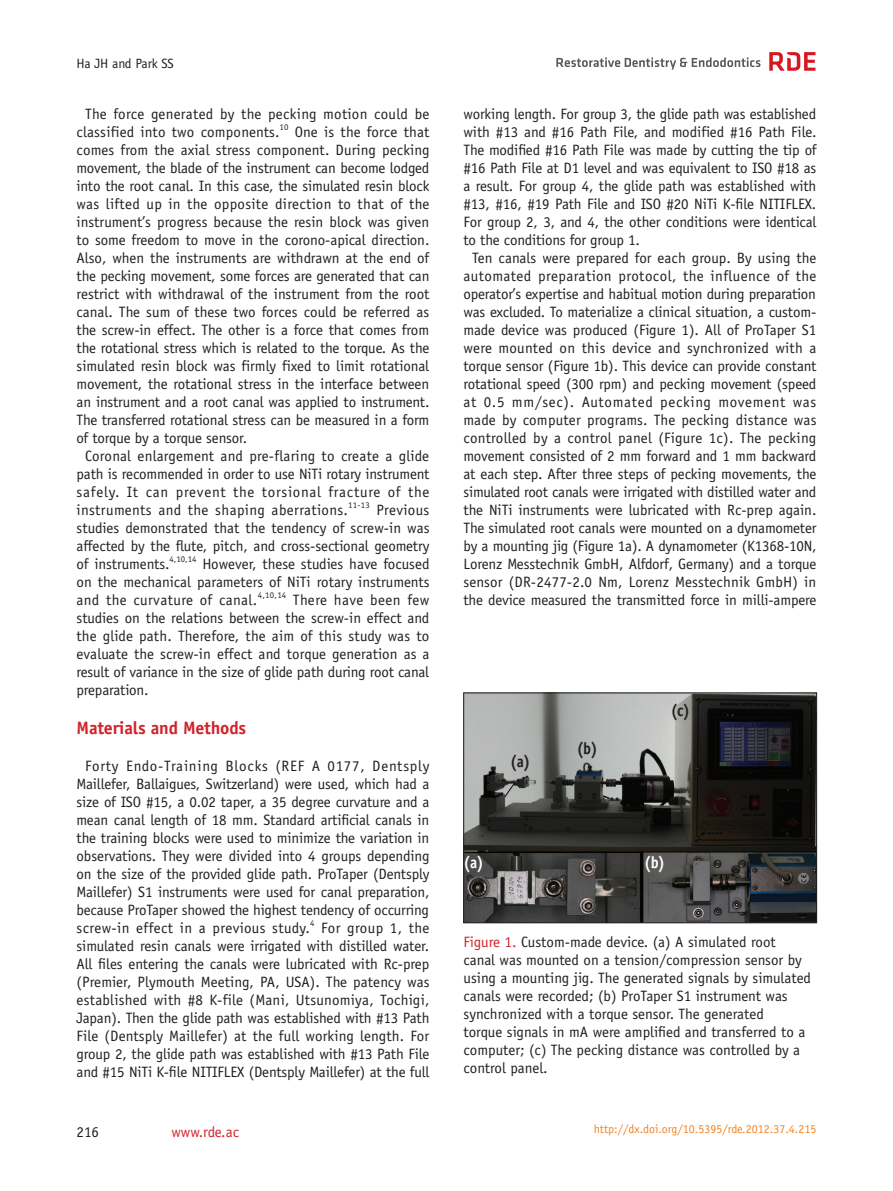
<style>
.page{position:relative;width:893px;height:1191px;background:#fff}
.page>*{position:absolute;margin:0;border:0;box-sizing:border-box;transform-origin:0 0}
.t1{font:700 18px "Officina Sans Std";letter-spacing:-.01em;color:#d1232a}
.t2{font:700 16.5px "Officina Sans Std";color:#231f20;scale:.9 1}
.t3{font:700 16.5px "Officina Sans Std";color:#fff;scale:.9 1}
.t4{font:15px/18px "Officina Sans Std";letter-spacing:-.01em;color:#231f20;text-align:justify}
.t5{font:15px/18px "Officina Sans Std";letter-spacing:.01em;color:#231f20}
.t6{font:15px "Officina Sans Std";letter-spacing:.02em;color:#231f20}
.t7{font:15px "Officina Sans Std";letter-spacing:.015em;color:#231f20}
.t8{font:15px "Officina Sans Std";letter-spacing:.03em;color:#231f20}
.t9{font:15px "Officina Sans Std";letter-spacing:.05em;color:#231f20}
.t10{font:15px "Officina Sans Std";letter-spacing:.045em;color:#231f20}
.t11{font:15px "Officina Sans Std";letter-spacing:.025em;color:#231f20}
.t12{font:15px "Officina Sans Std";color:#d1232a}
.t13{font:13.5px "Officina Sans Std";letter-spacing:-.01em;color:#231f20}
.t14{font:12px "Officina Sans Std";color:#f58220}
.t15{font:8.7px "Officina Sans Std";letter-spacing:.025em;color:#231f20}
.s1{color:#d1232a}
</style>
<div class="page">
<svg style="left:556px;top:57px;width:204px;height:13px"></svg>
<svg style="left:769px;top:52px;width:46px;height:19px"></svg>
<img style="left:465px;top:695px;width:350px;height:226px">
<div style="left:463px;top:693px;width:354px;height:230px;border:1px solid #231f20"></div>
<p class="t13" style="left:77px;top:56px;width:99px">Ha JH and Park SS</p>
<p class="t5" style="left:77px;top:105px;width:354px;text-indent:9px">The force generated by the pecking motion could be classified into two components.</p>
<p class="t15" style="left:280px;top:122px;width:10px">10</p>
<p class="t5" style="left:295px;top:123px;width:136px">One is the force that</p>
<p class="t5" style="left:77px;top:141px;width:355px">comes from the axial stress component. During pecking</p>
<p class="t4" style="left:77px;top:159px;width:354px">movement, the blade of the instrument can become lodged</p>
<p class="t4" style="left:77px;top:177px;width:354px">into the root canal. In this case, the simulated resin block</p>
<p class="t6" style="left:77px;top:195px;width:354px">was lifted up in the opposite direction to that of the</p>
<p class="t4" style="left:77px;top:213px;width:354px">instrument’s progress because the resin block was given</p>
<p class="t4" style="left:77px;top:231px;width:354px">to some freedom to move in the corono-apical direction.</p>
<p class="t4" style="left:77px;top:249px;width:354px">Also, when the instruments are withdrawn at the end of</p>
<p class="t4" style="left:77px;top:267px;width:354px">the pecking movement, some forces are generated that can</p>
<p class="t4" style="left:77px;top:285px;width:355px">restrict with withdrawal of the instrument from the root</p>
<p class="t4" style="left:77px;top:303px;width:354px">canal. The sum of these two forces could be referred as</p>
<p class="t4" style="left:77px;top:321px;width:354px">the screw-in effect. The other is a force that comes from</p>
<p class="t4" style="left:77px;top:339px;width:354px">the rotational stress which is related to the torque. As the</p>
<p class="t4" style="left:77px;top:357px;width:354px">simulated resin block was firmly fixed to limit rotational</p>
<p class="t4" style="left:77px;top:375px;width:354px">movement, the rotational stress in the interface between</p>
<p class="t4" style="left:77px;top:393px;width:354px">an instrument and a root canal was applied to instrument.</p>
<p class="t4" style="left:77px;top:411px;width:354px">The transferred rotational stress can be measured in a form</p>
<p class="t4" style="left:77px;top:429px;width:172px">of torque by a torque sensor.</p>
<p class="t7" style="left:85px;top:447px;width:346px">Coronal enlargement and pre-flaring to create a glide</p>
<p class="t4" style="left:77px;top:465px;width:354px">path is recommended in order to use NiTi rotary instrument</p>
<p class="t9" style="left:77px;top:483px;width:354px">safely. It can prevent the torsional fracture of the</p>
<p class="t11" style="left:77px;top:501px;width:273px">instruments and the shaping aberrations.</p>
<p class="t15" style="left:348px;top:500px;width:23px">11-13</p>
<p class="t4" style="left:77px;top:501px;width:354px;text-indent:300px">Previous studies demonstrated that the tendency of screw-in was affected by the flute, pitch, and cross-sectional geometry of instruments.</p>
<p class="t15" style="left:170px;top:554px;width:28px">4,10,14</p>
<p class="t4" style="left:77px;top:555px;width:355px;text-indent:126px">However, these studies have focused on the mechanical parameters of NiTi rotary instruments and the curvature of canal.</p>
<p class="t15" style="left:258px;top:590px;width:30px">4,10,14</p>
<p class="t4" style="left:77px;top:591px;width:354px;text-indent:216px">There have been few studies on the relations between the screw-in effect and the glide path. Therefore, the aim of this study was to evaluate the screw-in effect and torque generation as a result of variance in the size of glide path during root canal preparation.</p>
<p class="t1" style="left:77px;top:716px;width:171px">Materials and Methods</p>
<p class="t4" style="left:77px;top:756px;width:354px;text-indent:9px">Forty Endo-Training Blocks (REF A 0177, Dentsply Maillefer, Ballaigues, Switzerland) were used, which had a size of ISO #15, a 0.02 taper, a 35 degree curvature and a mean canal length of 18 mm. Standard artificial canals in the training blocks were used to minimize the variation in observations. They were divided into 4 groups depending on the size of the provided glide path. ProTaper (Dentsply Maillefer) S1 instruments were used for canal preparation, because ProTaper showed the highest tendency of occurring screw-in effect in a previous study.</p>
<p class="t15" style="left:310px;top:917px;width:6px">4</p>
<p class="t4" style="left:77px;top:918px;width:355px;text-indent:245px">For group 1, the simulated resin canals were irrigated with distilled water.<br>All files entering the canals were lubricated with Rc-prep (Premier, Plymouth Meeting, PA, USA). The patency was established with #8 K-file (Mani, Utsunomiya, Tochigi, Japan). Then the glide path was established with #13 Path File (Dentsply Maillefer) at the full working length. For group 2, the glide path was established with #13 Path File and #15 NiTi K-file NITIFLEX (Dentsply Maillefer) at the full</p>
<p class="t4" style="left:77px;top:1122px;width:24px">216</p>
<p class="t12" style="left:172px;top:1122px;width:69px">www.rde.ac</p>
<p class="t4" style="left:463px;top:105px;width:354px">working length. For group 3, the glide path was established</p>
<p class="t4" style="left:463px;top:123px;width:354px">with #13 and #16 Path File, and modified #16 Path File.</p>
<p class="t4" style="left:463px;top:141px;width:354px">The modified #16 Path File was made by cutting the tip of</p>
<p class="t4" style="left:463px;top:159px;width:354px">#16 Path File at D1 level and was equivalent to ISO #18 as</p>
<p class="t4" style="left:463px;top:177px;width:354px">a result. For group 4, the glide path was established with</p>
<p class="t4" style="left:463px;top:195px;width:354px">#13, #16, #19 Path File and ISO #20 NiTi K-file NITIFLEX.</p>
<p class="t4" style="left:463px;top:213px;width:354px">For group 2, 3, and 4, the other conditions were identical</p>
<p class="t4" style="left:463px;top:231px;width:178px">to the conditions for group 1.</p>
<p class="t4" style="left:472px;top:249px;width:346px">Ten canals were prepared for each group. By using the</p>
<p class="t8" style="left:463px;top:267px;width:354px">automated preparation protocol, the influence of the</p>
<p class="t4" style="left:463px;top:285px;width:354px">operator’s expertise and habitual motion during preparation</p>
<p class="t4" style="left:463px;top:303px;width:354px">was excluded. To materialize a clinical situation, a custom-</p>
<p class="t4" style="left:463px;top:321px;width:354px">made device was produced (Figure 1). All of ProTaper S1</p>
<p class="t6" style="left:463px;top:339px;width:354px">were mounted on this device and synchronized with a</p>
<p class="t4" style="left:463px;top:357px;width:354px">torque sensor (Figure 1b). This device can provide constant</p>
<p class="t4" style="left:463px;top:375px;width:354px">rotational speed (300 rpm) and pecking movement (speed</p>
<p class="t10" style="left:463px;top:393px;width:354px">at 0.5 mm/sec). Automated pecking movement was</p>
<p class="t7" style="left:463px;top:411px;width:355px">made by computer programs. The pecking distance was</p>
<p class="t6" style="left:463px;top:429px;width:354px">controlled by a control panel (Figure 1c). The pecking</p>
<p class="t4" style="left:463px;top:447px;width:354px">movement consisted of 2 mm forward and 1 mm backward</p>
<p class="t4" style="left:463px;top:465px;width:354px">at each step. After three steps of pecking movements, the</p>
<p class="t4" style="left:463px;top:483px;width:354px">simulated root canals were irrigated with distilled water and</p>
<p class="t4" style="left:463px;top:501px;width:354px">the NiTi instruments were lubricated with Rc-prep again.</p>
<p class="t4" style="left:463px;top:519px;width:355px">The simulated root canals were mounted on a dynamometer</p>
<p class="t4" style="left:463px;top:537px;width:355px">by a mounting jig (Figure 1a). A dynamometer (K1368-10N,</p>
<p class="t4" style="left:463px;top:555px;width:354px">Lorenz Messtechnik GmbH, Alfdorf, Germany) and a torque</p>
<p class="t5" style="left:463px;top:573px;width:354px">sensor (DR-2477-2.0 Nm, Lorenz Messtechnik GmbH) in</p>
<p class="t4" style="left:463px;top:591px;width:354px">the device measured the transmitted force in milli-ampere</p>
<p class="t2" style="left:510px;top:751px;width:24px">(a)</p>
<p class="t2" style="left:577px;top:738px;width:25px">(b)</p>
<p class="t2" style="left:671px;top:699px;width:23px">(c)</p>
<p class="t3" style="left:463px;top:851px;width:24px">(a)</p>
<p class="t3" style="left:644px;top:851px;width:25px">(b)</p>
<p class="t4" style="left:463px;top:932px;width:349px;text-align:left"><span class="s1">Figure 1.</span> Custom-made device. (a) A simulated root canal was mounted on a tension/compression sensor by using a mounting jig. The generated signals by simulated canals were recorded; (b) ProTaper S1 instrument was synchronized with a torque sensor. The generated<br>torque signals in mA were amplified and transferred to a computer; (c) The pecking distance was controlled by a control panel.</p>
<p class="t14" style="left:594px;top:1121px;width:224px">http://dx.doi.org/10.5395/rde.2012.37.4.215</p>
</div>
